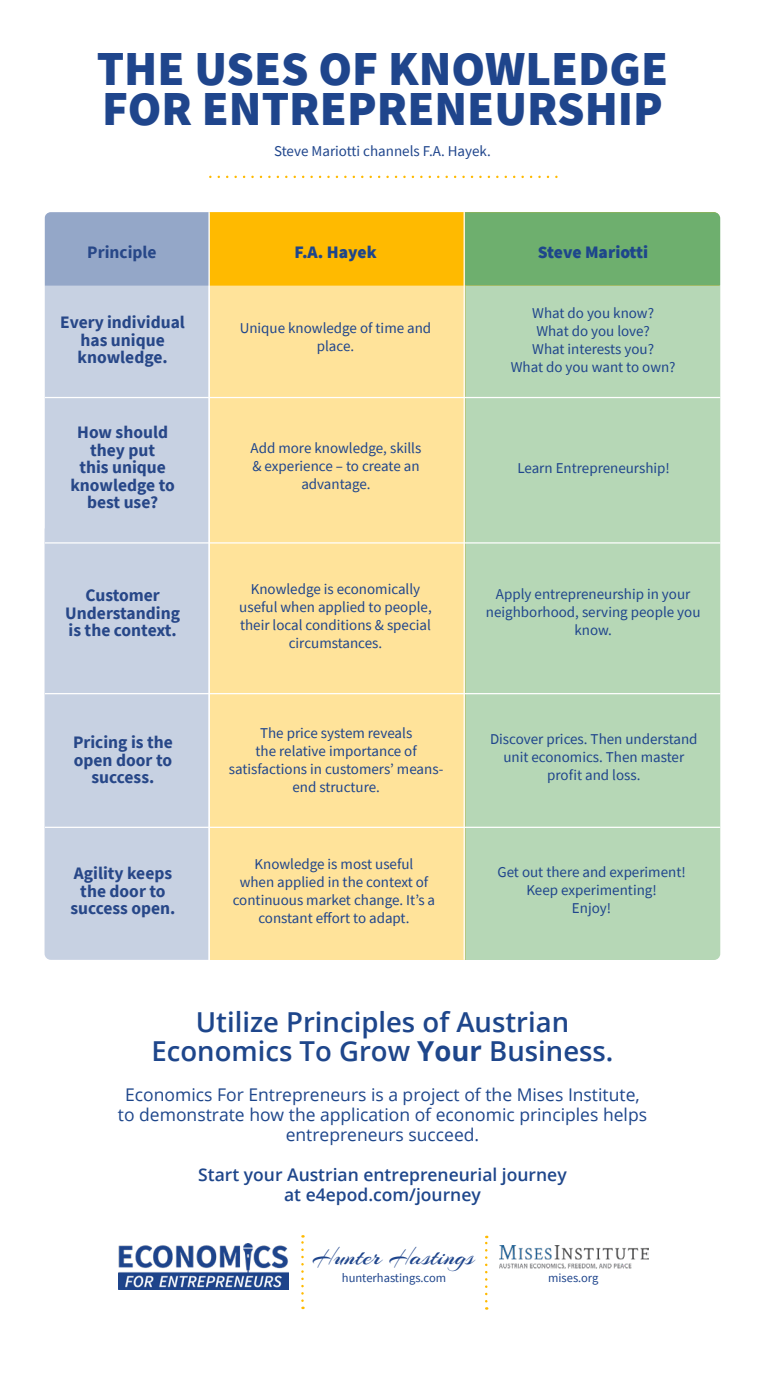
<style>
.page{position:relative;width:765px;height:1375px;background:#fff}
.page>*{position:absolute;margin:0;border:0;box-sizing:border-box;transform-origin:0 0}
.t1{font:900 48.75px/40px "Source Sans Pro";color:#1f458c}
.t2{font:600 27.5px/28.8px "Open Sans";color:#1e468b;text-align:center}
.t3{font:26.25px "Arizonia";color:#1f458c}
.t4{font:700 17.5px/17.5px "Source Sans Pro";color:#274788;text-align:center}
.t5{font:17.5px/20px "Open Sans";color:#1e468b;text-align:center}
.t6{font:600 17.5px/20px "Open Sans";color:#1e468b;text-align:center}
.t7{font:900 17.5px "Source Sans Pro";color:#1e468b}
.t8{font:15px/18px "Source Sans Pro";color:#1f458c;text-align:center}
.t9{font:12.5px "Source Sans Pro";color:#1f458c}
.s1{font-weight:700}
</style>
<div class="page">
<svg style="left:219px;top:176px;width:338px;height:2px"></svg>
<img style="left:499px;top:1246px;width:150px;height:23px">
<svg style="left:301px;top:1235px;width:3px;height:66px"></svg>
<svg style="left:485px;top:1236px;width:3px;height:65px"></svg>
<img style="left:119px;top:1243px;width:170px;height:47px">
<div style="left:45px;top:286px;width:164px;height:674px;background:#c7d1e2"></div>
<svg style="left:45px;top:212px;width:675px;height:74px;background:#aeb15b"></svg>
<div style="left:210px;top:286px;width:255px;height:674px;background:#ffe39a"></div>
<div style="left:465px;top:286px;width:255px;height:674px;background:#b6d7b6"></div>
<hr style="left:464px;top:212px;width:1px;height:748px;background:#fff">
<hr style="left:209px;top:212px;width:1px;height:748px;background:#fff">
<hr style="left:45px;top:397px;width:675px;height:1px;background:#fff">
<hr style="left:45px;top:542px;width:675px;height:2px;background:#fff">
<hr style="left:45px;top:693px;width:675px;height:1px;background:#fff">
<hr style="left:45px;top:827px;width:675px;height:1px;background:#fff">
<h1 class="t1" style="left:97px;top:48px;width:573px">THE USES OF KNOWLEDGE<br>FOR ENTREPRENEURSHIP</h1>
<p class="t4" style="left:87px;top:243px;width:71px">Principle</p>
<p class="t8" style="left:274px;top:142px;width:218px">Steve Mariotti channels F.A. Hayek.</p>
<p class="t7" style="left:294px;top:240px;width:84px">F.A. Hayek</p>
<p class="t7" style="left:538px;top:240px;width:112px">Steve Mariotti</p>
<p class="t4" style="left:60px;top:313px;width:126px">Every individual has unique knowledge.</p>
<p class="t8" style="left:511px;top:304px;width:166px">What do you know?<br>What do you love?<br>What interests you?<br>What do you want to own?</p>
<p class="t8" style="left:240px;top:319px;width:193px">Unique knowledge of time and place.</p>
<p class="t4" style="left:70px;top:424px;width:106px">How should they put<br>this unique knowledge to best use?</p>
<p class="t8" style="left:251px;top:439px;width:172px">Add more knowledge, skills &amp; experience – to create an advantage.</p>
<p class="t8" style="left:517px;top:459px;width:154px">Learn Entrepreneurship!</p>
<p class="t4" style="left:65px;top:586px;width:116px">Customer<br>Understanding is the context.</p>
<p class="t8" style="left:239px;top:580px;width:194px">Knowledge is economically useful when applied to people, their local conditions &amp; special circumstances.</p>
<p class="t8" style="left:486px;top:585px;width:216px">Apply entrepreneurship in your neighborhood, serving people you know.</p>
<p class="t4" style="left:73px;top:733px;width:101px">Pricing is the open door to success.</p>
<p class="t8" style="left:229px;top:724px;width:216px">The price system reveals<br>the relative importance of satisfactions in customers’ means&shy;end structure.</p>
<p class="t8" style="left:490px;top:730px;width:209px">Discover prices. Then understand unit economics. Then master profit and loss.</p>
<p class="t4" style="left:70px;top:864px;width:107px">Agility keeps the door to success open.</p>
<p class="t8" style="left:233px;top:855px;width:204px">Knowledge is most useful<br>when applied in the context of continuous market change. It’s a constant effort to adapt.</p>
<p class="t8" style="left:497px;top:863px;width:190px">Get out there and experiment!<br>Keep experimenting!<br>Enjoy!</p>
<h2 class="t2" style="left:151px;top:1007px;width:464px">Utilize Principles of Austrian<br>Economics To Grow <span class="s1">Your</span> Business.</h2>
<p class="t5" style="left:118px;top:1084px;width:531px">Economics For Entrepreneurs is a project of the Mises Institute, to demonstrate how the application of economic principles helps entrepreneurs succeed.</p>
<p class="t6" style="left:198px;top:1165px;width:370px">Start your Austrian entrepreneurial journey at e4epod.com/journey</p>
<h3 class="t3" style="left:312px;top:1241px;width:164px">Hunter Hastings</h3>
<p class="t9" style="left:342px;top:1270px;width:106px">hunterhastings.com</p>
<p class="t9" style="left:548px;top:1270px;width:52px">mises.org</p>
</div>
